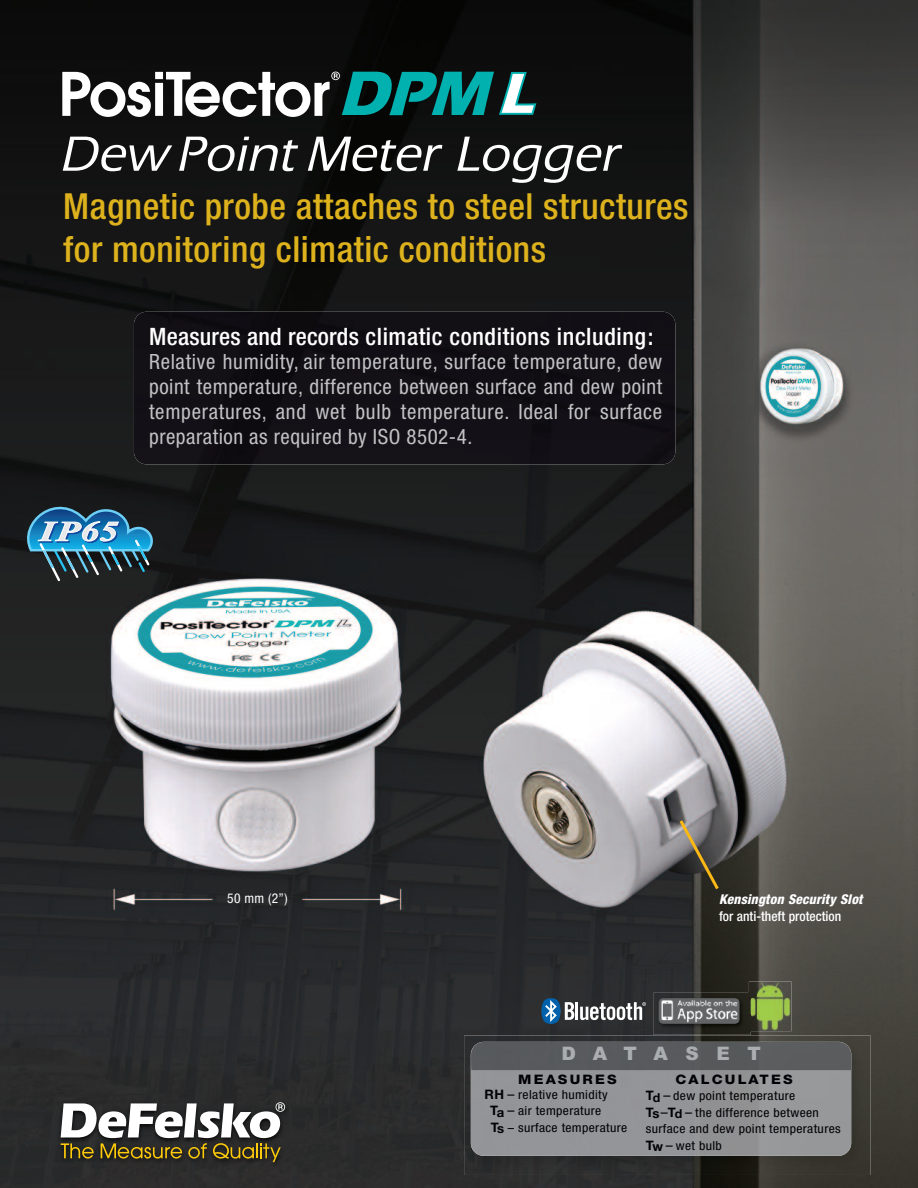
<style>
.page{position:relative;width:918px;height:1188px;background:#fff}
.page>*{position:absolute;margin:0;border:0;box-sizing:border-box;transform-origin:0 0}
.t1{font:italic 500 51.15px "Itc Eras";color:#fff}
.t2{font:500 condensed 36px/43.5px "Helvetica Neue";letter-spacing:.015em;color:#ddb21d}
.t3{font:500 condensed 24px "Helvetica Neue";letter-spacing:.025em;color:#fff}
.t4{font:condensed 21px/24.9px "Helvetica Neue";letter-spacing:.025em;color:#c2c2c4;text-align:justify}
.t5{font:900 18.6px "Arial";letter-spacing:.93em;color:#aaaeb1}
.t6{font:500 condensed 13.5px "Helvetica Neue";color:#fff}
.t7{font:italic 800 condensed 13.5px "Helvetica Neue";letter-spacing:.015em;color:#fff}
.t8{font:condensed 13.5px "Helvetica Neue";color:#fff}
.t9{font:800 13.05px "Helvetica Neue";letter-spacing:.15em;color:#020105;scale:1.1 1}
.t10{font:condensed 12.45px/16.5px "Helvetica Neue";letter-spacing:.025em;color:#020105;scale:1.1 1}
.s1{font-weight:700;font-stretch:normal;font-size:13.05px}
.s2{font-stretch:normal;font-size:13.95px}
.s3{font-stretch:normal}
</style>
<div class="page">
<img style="left:0;top:0;width:918px;height:1188px">
<div style="left:53px;top:1095px;width:257px;height:91px;background:#2c2c2c"></div>
<svg style="left:61px;top:1102px;width:224px;height:60px"></svg>
<svg style="left:62px;top:72px;width:474px;height:45px"></svg>
<img style="left:464px;top:1035px;width:407px;height:140px">
<div style="left:471px;top:1071px;width:380px;height:85px;background:#939598"></div>
<div style="left:471px;top:1042px;width:380px;height:29px;background:#585a5d"></div>
<div style="left:134px;top:312px;width:541px;height:152px;background:#121016"></div>
<img style="left:749px;top:982px;width:42px;height:49px">
<img style="left:653px;top:993px;width:98px;height:42px">
<img style="left:749px;top:993px;width:2px;height:38px">
<svg style="left:659px;top:998px;width:81px;height:26px;background:#808283"></svg>
<svg style="left:738px;top:999px;width:1px;height:24px"></svg>
<svg style="left:542px;top:998px;width:104px;height:26px"></svg>
<svg style="left:677px;top:817px;width:44px;height:76px;background:#5d584d"></svg>
<svg style="left:27px;top:489px;width:126px;height:92px;background:#31576b"></svg>
<h1 class="t1" style="left:59px;top:137px;width:568px">Dew Point Meter Logger</h1>
<h2 class="t2" style="left:63px;top:187px;width:627px">Magnetic probe attaches to steel structures for monitoring climatic conditions</h2>
<p class="t3" style="left:149px;top:327px;width:506px">Measures and records climatic conditions including:</p>
<p class="t4" style="left:149px;top:351px;width:515px">Relative humidity, air temperature, surface temperature, dew point temperature, difference between surface and dew point temperatures, and wet bulb temperature. Ideal for surface preparation as required by ISO 8502-4.</p>
<p class="t8" style="left:227px;top:894px;width:62px">50 mm (2”)</p>
<p class="t7" style="left:719px;top:894px;width:145px">Kensington Security Slot</p>
<p class="t6" style="left:719px;top:911px;width:124px">for anti-theft protection</p>
<p class="t5" style="left:561px;top:1043px;width:201px">DATASET</p>
<p class="t9" style="left:518px;top:1075px;width:91px">MEASURES</p>
<p class="t10" style="left:490px;top:1087px;width:126px;text-indent:-6px"><span class="s1">RH</span> <span class="s2">–</span> relative humidity<br><span class="s1">Ta</span> <span class="s2">–</span> air temperature<br><span class="s1">Ts</span> <span class="s3">–</span> surface temperature</p>
<p class="t9" style="left:676px;top:1075px;width:108px">CALCULATES</p>
<p class="t10" style="left:646px;top:1089px;width:179px"><span class="s1">T</span><sub>d</sub> <span class="s2">–</span> dew point temperature<br><span class="s1">Ts</span><span class="s2">–</span><span class="s1">T</span><sub>d</sub> <span class="s2">–</span> the difference between surface and dew point temperatures<br><span class="s1">Tw</span> <span class="s2">–</span> wet bulb</p>
</div>
